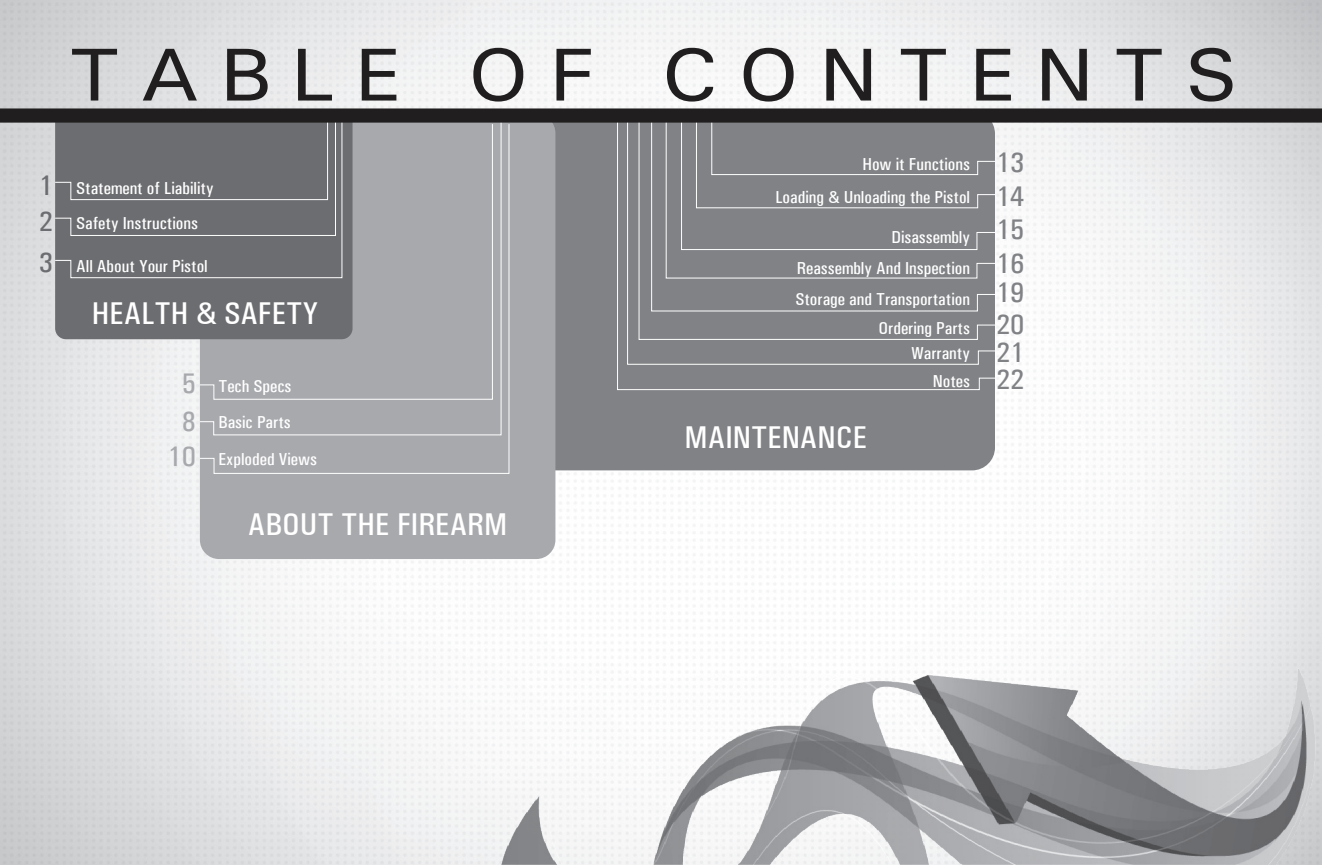
<style>
.page{position:relative;width:1322px;height:865px;background:#fff}
.page>*{position:absolute;margin:0;border:0;box-sizing:border-box;transform-origin:0 0}
.t1{font:500 75px "Univers";letter-spacing:.25em;color:#201e1e;scale:1.08 1}
.t2{font:500 condensed 31.5px "Univers";color:#fff;scale:1.08 1}
.t3{font:500 condensed 28.5px/33.9px "Univers";color:#808285;scale:1.08 1}
.t4{font:500 condensed 28.5px/38.4px "Univers";color:#a8a9ad;scale:1.08 1}
.t5{font:500 condensed 28.5px/40.8px "Univers";color:#6c6d70;scale:1.08 1}
.t6{font:500 condensed 17.4px/33.3px "Univers";color:#fff;text-align:right;scale:1.08 1}
.s1{font-size:28.5px;color:#6c6d70}
.s2{font-size:28.5px;color:#808285}
</style>
<div class="page">
<div style="left:501px;top:111px;width:494px;height:359px;background:#808285;border-radius:23px"></div>
<div style="left:200px;top:114px;width:355px;height:445px;background:#a8a9ad;border-radius:19px"></div>
<div style="left:55px;top:111px;width:298px;height:228px;background:#6c6d70;border-radius:11px"></div>
<svg style="left:54px;top:123px;width:145px;height:155px"></svg>
<svg style="left:199px;top:123px;width:311px;height:351px"></svg>
<img style="left:486px;top:667px;width:833px;height:197px">
<svg style="left:617px;top:123px;width:379px;height:267px"></svg>
<div style="left:0;top:108px;width:1322px;height:15px;background:#201e1e"></div>
<h1 class="t1" style="left:69px;top:27px;width:1083px">TABLE OF CONTENTS</h1>
<p class="t6" style="left:39px;top:171px;width:163px"><span class="s1">1</span> Statement of Liability</p>
<h3 class="t5" style="left:39px;top:201px;width:15px">2<br>3</h3>
<p class="t6" style="left:76px;top:206px;width:114px">Safety Instructions</p>
<p class="t6" style="left:76px;top:249px;width:123px">All About Your Pistol</p>
<h2 class="t2" style="left:92px;top:294px;width:211px">HEALTH &amp; SAFETY</h2>
<h3 class="t4" style="left:182px;top:364px;width:15px">5<br>8</h3>
<h3 class="t4" style="left:168px;top:437px;width:28px">10</h3>
<p class="t6" style="left:218px;top:370px;width:69px">Tech Specs</p>
<p class="t6" style="left:218px;top:406px;width:69px">Basic Parts</p>
<p class="t6" style="left:218px;top:442px;width:93px">Exploded Views</p>
<h2 class="t2" style="left:248px;top:506px;width:242px">ABOUT THE FIREARM</h2>
<h3 class="t3" style="left:996px;top:145px;width:28px">13<br>14</h3>
<p class="t6" style="left:775px;top:147px;width:182px">How it Functions<br>Loading &amp; Unloading the Pistol</p>
<p class="t6" style="left:797px;top:222px;width:212px;line-height:30.6px;text-align:left;text-indent:95px">Disassembly <sup>15<br></sup>Reassembly And Inspection</p>
<h3 class="t3" style="left:996px;top:233px;width:28px;line-height:60.6px">16<br>20</h3>
<h3 class="t3" style="left:996px;top:335px;width:28px">21</h3>
<p class="t6" style="left:795px;top:282px;width:213px">Storage and Transportation <sup>19</sup></p>
<p class="t6" style="left:879px;top:315px;width:86px;line-height:25.2px">Ordering Parts<br>Warranty</p>
<p class="t6" style="left:933px;top:365px;width:86px">Notes <span class="s2">22</span></p>
<h2 class="t2" style="left:685px;top:419px;width:171px">MAINTENANCE</h2>
</div>
